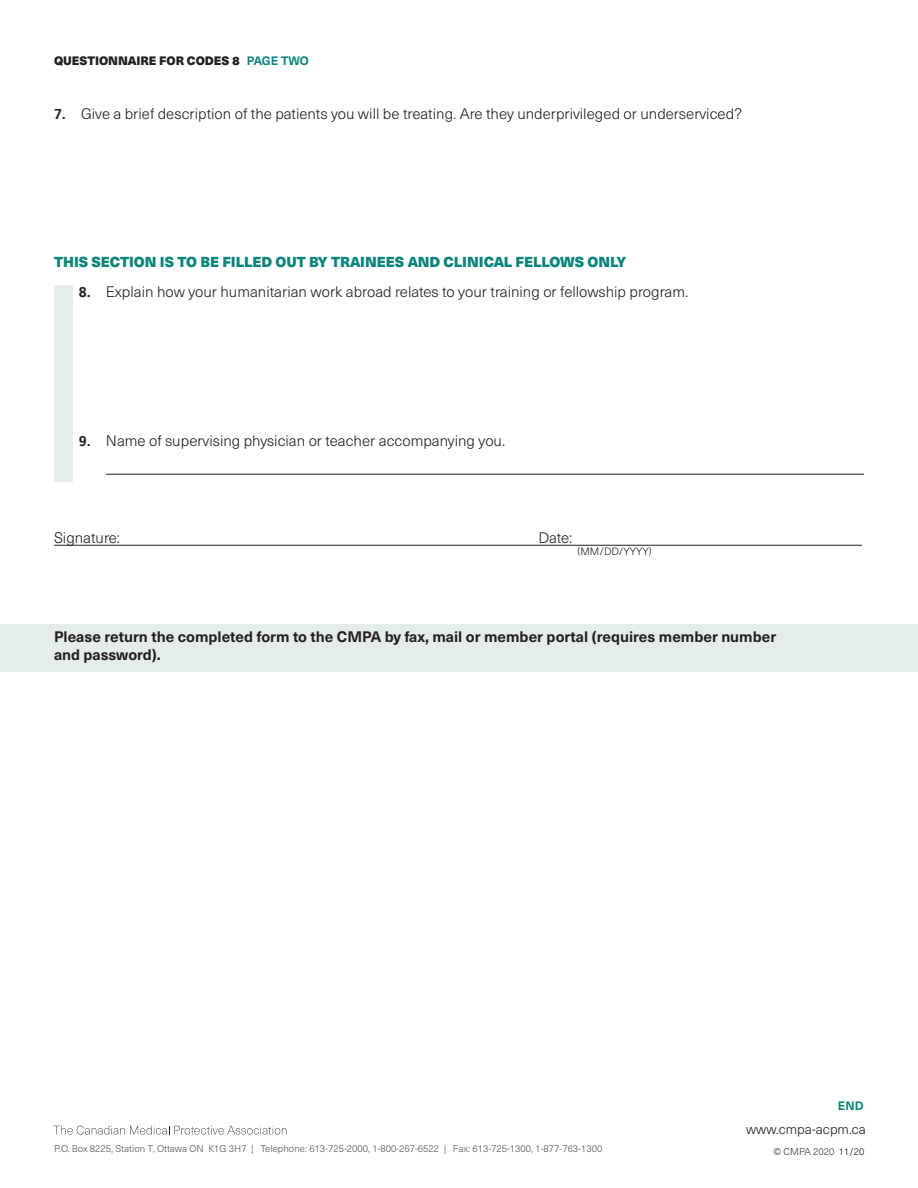
<style>
.page{position:relative;width:918px;height:1188px;background:#fff}
.page>*{position:absolute;margin:0;border:0;box-sizing:border-box;transform-origin:0 0}
._24_signature_form_b{font:300 15px "Neue Haas Unica Pro";color:#231f20}
._1_body_bold_instruc{font:700 15px/18.6px "Neue Haas Unica Pro";color:#231f20}
._2_form_main_heading{font:900 14.25px "Neue Haas Unica Pro";color:#09847b}
.t1{font:300 13.5px "Neue Haas Unica Pro";color:#231f20}
.t2{font:900 12px "Neue Haas Unica Pro";color:#231f20}
._18_running_head{font:700 12px "Neue Haas Unica Pro";color:#09847b}
._14_form_small_body{font:300 10.5px "Neue Haas Unica Pro";color:#231f20}
.t3{font:300 9.75px "Neue Haas Unica Pro";color:#57585a}
.t4{font:300 9.75px "Neue Haas Unica Pro";color:#3e3e3f}
.s1{font-weight:700;color:#09847b}
.s2{font-family:"Frutiger LT";font-weight:700;font-size:14.25px}
.s3{color:#231f20}
</style>
<div class="page">
<div style="left:0;top:624px;width:918px;height:48px;background:#e5edec"></div>
<hr style="left:106px;top:474px;width:758px;height:1px;background:#231f20">
<hr style="left:54px;top:545px;width:808px;height:1px;background:#231f20">
<div style="left:54px;top:285px;width:18px;height:197px;background:#e5edec"></div>
<svg style="left:53px;top:1126px;width:234px;height:9px"></svg>
<p class="t2" style="left:54px;top:54px;width:256px">QUESTIONNAIRE FOR CODES 8 <span class="s1">PAGE TWO</span></p>
<p class="_24_signature_form_b" style="left:54px;top:105px;width:689px"><span class="s2">7.</span> Give a brief description of the patients you will be treating. Are they underprivileged or underserviced?</p>
<p class="_2_form_main_heading" style="left:54px;top:253px;width:574px">THIS SECTION IS TO BE FILLED OUT BY TRAINEES AND CLINICAL FELLOWS ONLY</p>
<p class="_24_signature_form_b" style="left:79px;top:282px;width:611px"><span class="s2">8.</span> Explain how your humanitarian work abroad relates to your training or fellowship program.</p>
<p class="_24_signature_form_b" style="left:79px;top:431px;width:428px"><span class="s2">9.</span> Name of supervising physician or teacher accompanying you.</p>
<p class="_24_signature_form_b" style="left:54px;top:529px;width:68px">Signature:</p>
<p class="_24_signature_form_b" style="left:538px;top:529px;width:35px">Date:</p>
<p class="_14_form_small_body" style="left:578px;top:545px;width:76px">(MM/DD/YYYY)</p>
<p class="_1_body_bold_instruc" style="left:54px;top:627px;width:724px">Please return the completed form to the CMPA by fax, mail or member portal (requires member number and password).</p>
<p class="t3" style="left:54px;top:1143px;width:550px">P.O. Box 8225, Station T, Ottawa ON K1G 3H7 | Telephone: 613-725-2000, 1-800-267-6522 | Fax: 613-725-1300, 1-877-763-1300</p>
<p class="_18_running_head" style="left:838px;top:1098px;width:27px">END</p>
<p class="t4" style="left:773px;top:1146px;width:92px">© CMPA 2020 <span class="s3">11/20</span></p>
<p class="t1" style="left:746px;top:1121px;width:121px">www.cmpa-acpm.ca</p>
</div>
